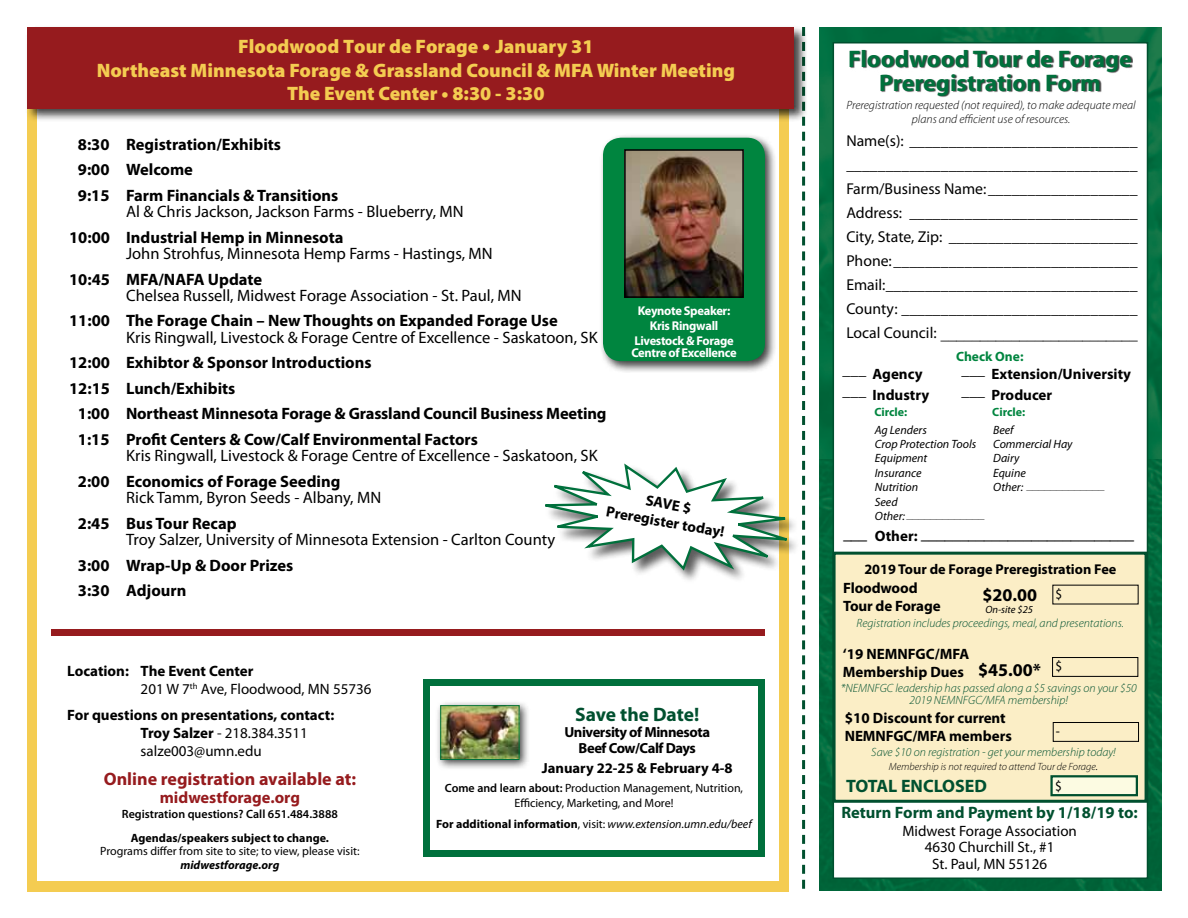
<style>
.page{position:relative;width:1188px;height:918px;background:#fff}
.page>*{position:absolute;margin:0;border:0;box-sizing:border-box;transform-origin:0 0}
.t1{font:700 24px/24px "Myriad Pro";color:#00703c;text-align:center}
.t2{font:900 19.5px/23.4px "Myriad Pro";color:#f4cc51;text-align:center}
.t3{font:700 19.5px "Myriad Pro";letter-spacing:-.005em;color:#00502f}
.t4{font:700 18px "Myriad Pro";color:#961b1e}
.t5{font:700 18px "Myriad Pro";color:#00502f}
.t6{font:700 18px "Myriad Pro";color:#000}
.t7{font:700 16.5px/25.5px "Myriad Pro";color:#000}
.t8{font:16.5px "Myriad Pro";color:#000}
.t9{font:700 16.5px "Myriad Pro";color:#00502f}
.t10{font:700 16.5px "Myriad Pro";color:#961b1e}
.t11{font:15.75px/24px "Myriad Pro";color:#000;text-align:justify}
.t12{font:15.75px "Times New Roman";color:#000}
.t13{font:700 15.75px "Times New Roman";color:#000}
.t14{font:700 15px/18px "Myriad Pro";color:#000}
.t15{font:15px/16.5px "Myriad Pro";color:#000}
.t16{font:700 14.7px/16.2px "Myriad Pro";letter-spacing:-.03em;color:#000;text-align:center}
.t17{font:700 14.7px "Myriad Pro";color:#000}
.t18{font:14.7px "Myriad Pro";color:#000;scale:.9 1}
.t19{font:700 14.25px "Myriad Pro";color:#000}
.t20{font:700 13.5px "Myriad Pro";color:#00853f}
.t21{font:700 12.75px/15px "Myriad Pro";letter-spacing:-.025em;color:#fff;text-align:center}
.t22{font:italic 300 12px/12px "Myriad Pro";color:#00502f;text-align:center}
.t23{font:italic 12px/14.4px "Myriad Pro";color:#000}
.t24{font:italic 300 12px/14.4px "Myriad Pro";color:#000;text-align:center}
.t25{font:12px/15px "Myriad Pro";color:#000;text-align:center}
.t26{font:12px "Myriad Pro";color:#000101}
.t27{font:italic 12px "Times New Roman";color:#000}
.t28{font:600 12px "Myriad Pro";color:#000}
.t29{font:700 12px "Myriad Pro";color:#000101}
.t30{font:italic 700 12px "Myriad Pro";color:#000101}
.t31{font:700 12px "Myriad Pro";color:#00853f}
.t32{font:italic 300 10.5px "Myriad Pro";color:#000}
.t33{font:italic 10.5px "Myriad Pro";color:#000}
.s1{font-size:22.5px}
.s2{font-weight:700}
.s3{font-weight:400}
.s4{font-weight:600}
.s5{font-weight:700;font-style:normal}
.s6{font-style:normal}
.s7{font-family:"Myriad Pro"}
.s8{font-size:13.5px}
</style>
<div class="page">
<div style="left:27px;top:27px;width:10px;height:864px;background:#f4cc51"></div>
<div style="left:52px;top:629px;width:713px;height:7px;background:#961b1e"></div>
<div style="left:27px;top:881px;width:762px;height:10px;background:#f4cc51"></div>
<div style="left:25px;top:25px;width:783px;height:98px;background:#000;opacity:.75"></div>
<div style="left:27px;top:27px;width:767px;height:81px;background:#961b1e"></div>
<img style="left:819px;top:27px;width:342px;height:864px">
<div style="left:833px;top:42px;width:315px;height:837px;background:#fff;border:2px solid #00502f"></div>
<div style="left:850px;top:50px;width:283px;height:48px;background:#000;opacity:.75"></div>
<div style="left:833px;top:552px;width:315px;height:251px;background:#fbeec6;border:3px solid #00502f"></div>
<div style="left:1053px;top:722px;width:86px;height:20px;border:1px solid #000"></div>
<div style="left:1052px;top:776px;width:85px;height:19px;background:#fcfbe2"></div>
<div style="left:1050px;top:775px;width:88px;height:21px;border:2px solid #00502f"></div>
<div style="left:1052px;top:657px;width:86px;height:20px;border:1px solid #000"></div>
<svg style="left:525px;top:27px;width:282px;height:862px"></svg>
<div style="left:423px;top:679px;width:7px;height:178px;background:#00703c"></div>
<div style="left:423px;top:850px;width:342px;height:7px;background:#00703c"></div>
<div style="left:423px;top:679px;width:342px;height:7px;background:#00703c"></div>
<div style="left:435px;top:700px;width:96px;height:71px;background:#000;opacity:.75"></div>
<img style="left:442px;top:707px;width:76px;height:51px">
<div style="left:440px;top:705px;width:80px;height:55px;border:1px solid #00703c"></div>
<div style="left:758px;top:682px;width:7px;height:175px;background:#00703c"></div>
<div style="left:599px;top:133px;width:179px;height:240px;background:#000;opacity:.75"></div>
<div style="left:603px;top:138px;width:162px;height:223px;background:#00853f;border-radius:18px"></div>
<img style="left:627px;top:152px;width:114px;height:143px">
<div style="left:624px;top:149px;width:120px;height:149px;border:2px solid #000"></div>
<p class="t2" style="left:97px;top:35px;width:640px">Floodwood Tour de Forage <span class="s1">•</span> January 31<br>Northeast Minnesota Forage &amp; Grassland Council &amp; MFA Winter Meeting<br>The Event Center • 8:30 - 3:30</p>
<p class="t7" style="left:78px;top:131px;width:262px">8:30 Registration/Exhibits<br>9:00 Welcome<br>9:15 Farm Financials &amp; Transitions</p>
<p class="t8" style="left:126px;top:201px;width:339px">Al &amp; Chris Jackson, Jackson Farms - Blueberry, MN</p>
<p class="t7" style="left:69px;top:224px;width:276px">10:00 Industrial Hemp in Minnesota</p>
<p class="t8" style="left:126px;top:243px;width:368px">John Strohfus, Minnesota Hemp Farms - Hastings, MN</p>
<p class="t7" style="left:69px;top:266px;width:195px">10:45 MFA/NAFA Update</p>
<p class="t8" style="left:126px;top:285px;width:397px">Chelsea Russell, Midwest Forage Association - St. Paul, MN</p>
<p class="t7" style="left:69px;top:308px;width:490px">11:00 The Forage Chain – New Thoughts on Expanded Forage Use</p>
<p class="t8" style="left:126px;top:327px;width:473px">Kris Ringwall, Livestock &amp; Forage Centre of Excellence - Saskatoon, SK</p>
<p class="t7" style="left:69px;top:350px;width:304px">12:00 Exhibtor &amp; Sponsor Introductions</p>
<p class="t7" style="left:69px;top:375px;width:168px">12:15 Lunch/Exhibits</p>
<p class="t7" style="left:78px;top:401px;width:530px">1:00 Northeast Minnesota Forage &amp; Grassland Council Business Meeting</p>
<p class="t7" style="left:78px;top:426px;width:402px">1:15 Profit Centers &amp; Cow/Calf Environmental Factors</p>
<p class="t8" style="left:126px;top:446px;width:473px">Kris Ringwall, Livestock &amp; Forage Centre of Excellence - Saskatoon, SK</p>
<p class="t7" style="left:78px;top:468px;width:264px">2:00 Economics of Forage Seeding</p>
<p class="t8" style="left:126px;top:488px;width:257px">Rick Tamm, Byron Seeds - Albany, MN</p>
<p class="t7" style="left:78px;top:510px;width:160px">2:45 Bus Tour Recap</p>
<p class="t8" style="left:126px;top:530px;width:431px">Troy Salzer, University of Minnesota Extension - Carlton County</p>
<p class="t7" style="left:78px;top:552px;width:217px">3:00 Wrap-Up &amp; Door Prizes<br>3:30 Adjourn</p>
<p class="t21" style="left:634px;top:303px;width:101px">Keynote Speaker:<br>Kris Ringwall<br>Livestock &amp; Forage</p>
<p class="t21" style="left:631px;top:345px;width:107px">Centre of Excellence</p>
<p class="t14" style="left:611px;top:484px;width:121px;text-align:center;rotate:10deg">SAVE $<br>Preregister today!</p>
<p class="t15" style="left:141px;top:662px;width:232px;line-height:18px;text-indent:-73px"><span class="s2">Location: The Event Center<br></span>201 W 7<sup>th</sup> Ave, Floodwood, MN 55736</p>
<p class="t14" style="left:141px;top:705px;width:195px;text-indent:-74px">For questions on presentations, contact:<br>Troy Salzer <span class="s3">- 218.384.3511 salze003@umn.edu</span></p>
<p class="t4" style="left:104px;top:767px;width:254px">Online registration available at:</p>
<p class="t10" style="left:160px;top:786px;width:142px">midwestforage.org</p>
<p class="t28" style="left:122px;top:806px;width:217px">Registration questions? Call 651.484.3888</p>
<p class="t29" style="left:131px;top:830px;width:200px">Agendas/speakers subject to change.</p>
<p class="t26" style="left:100px;top:844px;width:261px">Programs differ from site to site; to view, please visit:</p>
<p class="t30" style="left:180px;top:857px;width:100px">midwestforage.org</p>
<p class="t3" style="left:575px;top:701px;width:126px">Save the Date!</p>
<p class="t16" style="left:564px;top:723px;width:147px">University of Minnesota<br>Beef Cow/Calf Days</p>
<p class="t17" style="left:542px;top:758px;width:192px">January 22-25 &amp; February 4-8</p>
<p class="t25" style="left:445px;top:781px;width:300px"><span class="s4">Come and learn about:</span> Production Management, Nutrition,<br>Efficiency, Marketing, and More!</p>
<p class="t23" style="left:436px;top:817px;width:317px"><span class="s5">For additional information</span><span class="s6">, visit:</span> www.extension.umn.edu/beef</p>
<h1 class="t1" style="left:848px;top:46px;width:285px">Floodwood Tour de Forage<br>Preregistration Form</h1>
<p class="t24" style="left:847px;top:98px;width:291px">Preregistration requested (not required), to make adequate meal plans and efficient use of resources.</p>
<p class="t11" style="left:846px;top:128px;width:293px">Name(s): _____________________________ _____________________________________ Farm/Business Name:___________________ Address: _____________________________ City, State, Zip: ________________________ Phone:_______________________________ Email:________________________________ County: ______________________________</p>
<p class="t12" style="left:846px;top:322px;width:293px"><span class="s7">Local Council:</span> _________________________</p>
<p class="t20" style="left:956px;top:348px;width:69px">Check One:</p>
<p class="t14" style="left:843px;top:363px;width:88px;line-height:21px"><sup>___</sup> Agency <sup>___</sup> Industry</p>
<p class="t14" style="left:962px;top:363px;width:171px;line-height:21px"><sup>___</sup> Extension/University <sup>___</sup> Producer</p>
<p class="t31" style="left:874px;top:404px;width:35px">Circle:</p>
<p class="t23" style="left:993px;top:422px;width:81px">Beef<br>Commercial Hay<br>Dairy<br>Equine</p>
<p class="t27" style="left:993px;top:476px;width:113px"><span class="s7">Other:</span> _____________</p>
<p class="t31" style="left:992px;top:404px;width:35px">Circle:</p>
<p class="t23" style="left:875px;top:422px;width:103px">Ag Lenders<br>Crop Protection Tools<br>Equipment<br>Insurance<br>Nutrition<br>Seed</p>
<p class="t27" style="left:875px;top:505px;width:111px"><span class="s7">Other:</span>_____________</p>
<p class="t13" style="left:843px;top:522px;width:292px">___ <sub>Other:</sub> ___________________________</p>
<p class="t19" style="left:864px;top:560px;width:254px">2019 Tour de Forage Preregistration Fee</p>
<p class="t14" style="left:843px;top:578px;width:99px">Floodwood<br>Tour de Forage</p>
<p class="t6" style="left:983px;top:584px;width:56px">$20.00</p>
<p class="t33" style="left:985px;top:603px;width:49px">On-site $25</p>
<p class="t18" style="left:1056px;top:585px;width:9px">$</p>
<p class="t22" style="left:857px;top:618px;width:269px">Registration includes proceedings, meal, and presentations.</p>
<p class="t14" style="left:843px;top:645px;width:128px">‘19 NEMNFGC/MFA<br>Membership Dues</p>
<p class="t18" style="left:1055px;top:657px;width:9px">$</p>
<p class="t22" style="left:841px;top:682px;width:298px">*NEMNFGC leadership has passed along a $5 savings on your $50<br>2019 NEMNFGC/MFA membership!</p>
<p class="t6" style="left:978px;top:658px;width:64px">$45.00*</p>
<p class="t14" style="left:845px;top:709px;width:168px">$10 Discount for current<br>NEMNFGC/MFA members</p>
<p class="t18" style="left:1056px;top:722px;width:6px">-</p>
<p class="t22" style="left:871px;top:747px;width:246px">Save $10 on registration - get your membership today!</p>
<p class="t32" style="left:889px;top:761px;width:211px">Membership is not required to attend Tour de Forage<span class="s8">.</span></p>
<p class="t5" style="left:846px;top:774px;width:142px">TOTAL ENCLOSED</p>
<p class="t18" style="left:1055px;top:777px;width:9px">$</p>
<p class="t9" style="left:841px;top:802px;width:298px">Return Form and Payment by 1/18/19 to:</p>
<p class="t15" style="left:902px;top:822px;width:176px;text-align:center">Midwest Forage Association<br>4630 Churchill St., #1<br>St. Paul, MN 55126</p>
</div>
